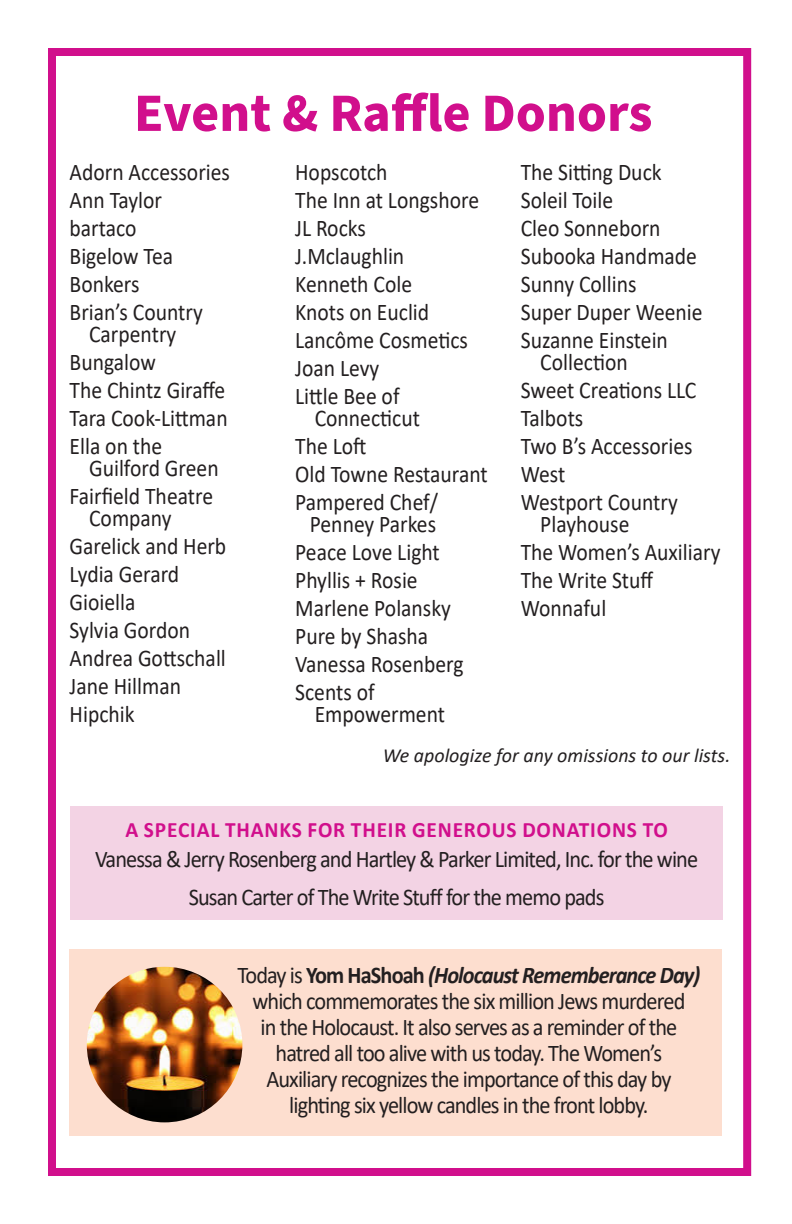
<style>
.page{position:relative;width:792px;height:1224px;background:#fff}
.page>*{position:absolute;margin:0;border:0;box-sizing:border-box;transform-origin:0 0}
.t1{font:700 54px "Source Sans Pro";color:#d10f8c}
.t2{font:24px/28px "Calibri";color:#231f20;scale:.9 1}
.t3{font:24px "Calibri";letter-spacing:-.04em;color:#231f20;scale:.93 1}
.t4{font:italic 700 24px "Calibri";letter-spacing:-.04em;color:#231f20;scale:.93 1}
.t5{font:700 22px "Calibri";letter-spacing:.04em;color:#d10f8c}
.t6{font:italic 20px "Calibri";color:#231f20}
.s1{font-weight:400;font-style:normal}
.s2{font-style:normal}
</style>
<div class="page">
<div style="left:48px;top:48px;width:703px;height:1128px;border:8px solid #d10f8c"></div>
<div style="left:70px;top:806px;width:653px;height:114px;background:#f3d3e4"></div>
<div style="left:70px;top:949px;width:652px;height:187px;background:#fddecf"></div>
<img style="left:87px;top:967px;width:155px;height:155px;border-radius:78px">
<p class="t1" style="left:134px;top:76px;width:520px">Event &amp; Raffle Donors</p>
<p class="t2" style="left:70px;top:157px;width:180px">Adorn Accessories</p>
<p class="t2" style="left:70px;top:185px;width:104px">Ann Taylor</p>
<p class="t2" style="left:70px;top:213px;width:76px">bartaco</p>
<p class="t2" style="left:70px;top:241px;width:117px">Bigelow Tea</p>
<p class="t2" style="left:70px;top:269px;width:79px">Bonkers</p>
<p class="t2" style="left:70px;top:297px;width:150px">Brian’s Country</p>
<p class="t2" style="left:89px;top:319px;width:98px">Carpentry</p>
<p class="t2" style="left:70px;top:347px;width:97px">Bungalow</p>
<p class="t2" style="left:70px;top:375px;width:175px">The Chintz Giraffe</p>
<p class="t2" style="left:70px;top:403px;width:177px">Tara Cook-Littman<br>Ella on the</p>
<p class="t2" style="left:89px;top:453px;width:145px">Guilford Green</p>
<p class="t2" style="left:70px;top:481px;width:161px">Fairfield Theatre</p>
<p class="t2" style="left:89px;top:503px;width:93px">Company</p>
<p class="t2" style="left:70px;top:531px;width:176px">Garelick and Herb</p>
<p class="t2" style="left:70px;top:559px;width:123px">Lydia Gerard</p>
<p class="t2" style="left:70px;top:587px;width:75px">Gioiella</p>
<p class="t2" style="left:70px;top:615px;width:136px">Sylvia Gordon</p>
<p class="t2" style="left:70px;top:643px;width:175px">Andrea Gottschall</p>
<p class="t2" style="left:70px;top:671px;width:125px">Jane Hillman</p>
<p class="t2" style="left:70px;top:699px;width:74px">Hipchik</p>
<p class="t2" style="left:521px;top:157px;width:158px">The Sitting Duck</p>
<p class="t2" style="left:521px;top:185px;width:104px">Soleil Toile</p>
<p class="t2" style="left:521px;top:213px;width:157px">Cleo Sonneborn</p>
<p class="t2" style="left:521px;top:241px;width:197px">Subooka Handmade</p>
<p class="t2" style="left:521px;top:269px;width:130px">Sunny Collins</p>
<p class="t2" style="left:521px;top:297px;width:204px">Super Duper Weenie</p>
<p class="t2" style="left:521px;top:325px;width:165px">Suzanne Einstein</p>
<p class="t2" style="left:540px;top:347px;width:99px">Collection</p>
<p class="t2" style="left:521px;top:375px;width:197px">Sweet Creations LLC</p>
<p class="t2" style="left:521px;top:403px;width:71px">Talbots</p>
<p class="t2" style="left:521px;top:431px;width:192px">Two B’s Accessories</p>
<p class="t2" style="left:521px;top:459px;width:51px">West</p>
<p class="t2" style="left:521px;top:487px;width:176px">Westport Country</p>
<p class="t2" style="left:540px;top:509px;width:101px">Playhouse</p>
<p class="t2" style="left:521px;top:537px;width:223px">The Women’s Auxiliary</p>
<p class="t2" style="left:521px;top:565px;width:149px">The Write Stuff</p>
<p class="t2" style="left:521px;top:593px;width:96px">Wonnaful</p>
<p class="t2" style="left:295px;top:157px;width:104px">Hopscotch</p>
<p class="t2" style="left:295px;top:185px;width:206px">The Inn at Longshore</p>
<p class="t2" style="left:295px;top:213px;width:80px">JL Rocks</p>
<p class="t2" style="left:295px;top:241px;width:123px">J.Mclaughlin</p>
<p class="t2" style="left:295px;top:269px;width:131px">Kenneth Cole</p>
<p class="t2" style="left:295px;top:297px;width:150px">Knots on Euclid</p>
<p class="t2" style="left:295px;top:325px;width:194px">Lancôme Cosmetics</p>
<p class="t2" style="left:295px;top:353px;width:95px">Joan Levy</p>
<p class="t2" style="left:295px;top:381px;width:118px">Little Bee of</p>
<p class="t2" style="left:315px;top:403px;width:118px">Connecticut</p>
<p class="t2" style="left:295px;top:431px;width:81px">The Loft</p>
<p class="t2" style="left:295px;top:459px;width:215px">Old Towne Restaurant</p>
<p class="t2" style="left:295px;top:487px;width:160px">Pampered Chef/</p>
<p class="t2" style="left:310px;top:509px;width:142px">Penney Parkes</p>
<p class="t2" style="left:295px;top:537px;width:162px">Peace Love Light</p>
<p class="t2" style="left:295px;top:565px;width:138px">Phyllis + Rosie</p>
<p class="t2" style="left:295px;top:593px;width:175px">Marlene Polansky</p>
<p class="t2" style="left:295px;top:621px;width:149px">Pure by Shasha</p>
<p class="t2" style="left:295px;top:649px;width:189px">Vanessa Rosenberg</p>
<p class="t2" style="left:295px;top:677px;width:90px">Scents of</p>
<p class="t2" style="left:315px;top:699px;width:146px">Empowerment</p>
<p class="t6" style="left:383px;top:741px;width:349px">We apologize for any omissions to our lists.</p>
<p class="t5" style="left:125px;top:814px;width:544px">A SPECIAL THANKS FOR THEIR GENEROUS DONATIONS TO</p>
<p class="t3" style="left:95px;top:842px;width:650px">Vanessa &amp; Jerry Rosenberg and Hartley &amp; Parker Limited, Inc. for the wine</p>
<p class="t3" style="left:189px;top:880px;width:449px">Susan Carter of The Write Stuff for the memo pads</p>
<p class="t4" style="left:238px;top:958px;width:499px"><span class="s1">Today is</span> <span class="s2">Yom HaShoah</span> (Holocaust Rememberance Day)</p>
<p class="t3" style="left:253px;top:984px;width:467px">which commemorates the six million Jews murdered</p>
<p class="t3" style="left:261px;top:1010px;width:450px">in the Holocaust. It also serves as a reminder of the</p>
<p class="t3" style="left:276px;top:1036px;width:417px">hatred all too alive with us today. The Women’s</p>
<p class="t3" style="left:266px;top:1062px;width:437px">Auxiliary recognizes the importance of this day by</p>
<p class="t3" style="left:289px;top:1088px;width:388px">lighting six yellow candles in the front lobby.</p>
</div>
